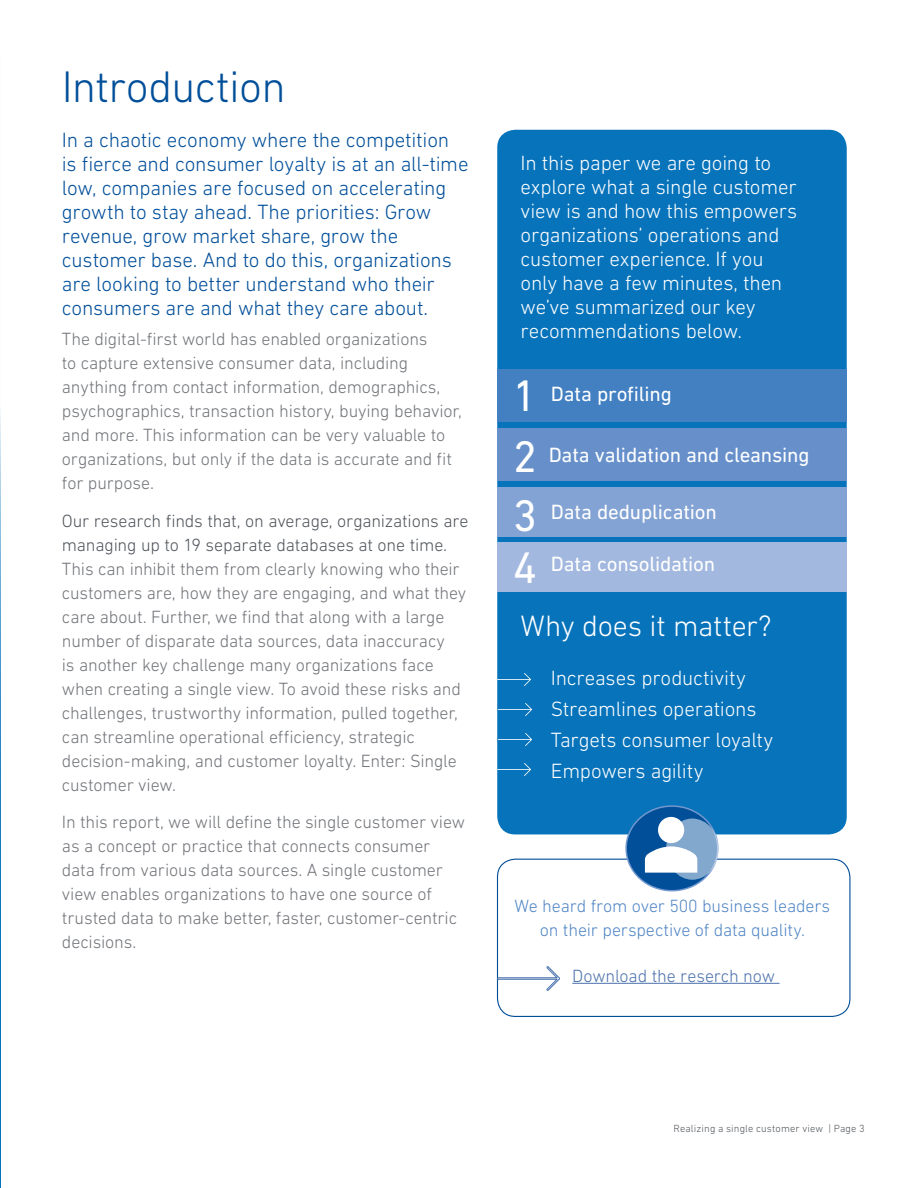
<style>
.page{position:relative;width:918px;height:1188px;background:#fff}
.page>*{position:absolute;margin:0;border:0;box-sizing:border-box;transform-origin:0 0}
.Title_heading_30_34{font:300 45px "DIN Next W1 G";letter-spacing:-.015em;color:#014e99}
.Title_heading_30_30{font:45px "DIN Next W1 G";color:#fff}
.Headline_14_16{font:300 30px "DIN Next W1 G";letter-spacing:-.01em;color:#fff}
.Headline_14_16-2{font:300 21px/24px "DIN Next W1 G";letter-spacing:-.01em;color:#014e99}
.Headline_14_16-3{font:300 21px/24px "DIN Next W1 G";letter-spacing:-.01em;color:#fff}
.Headline_14_16-4{font:21px "DIN Next W1 G";letter-spacing:-.01em;color:#fff}
.Introduction_12_16{font:300 18px/24px "DIN Next W1 G";letter-spacing:-.01em;color:#717479}
.Introduction_12_16-2{font:300 18px/24px "DIN Next W1 G";letter-spacing:-.01em;color:#5186c5;text-align:center}
.Introduction_12_16-3{font:300 18px "DIN Next W1 G";letter-spacing:-.005em;color:#4d72ac}
.Footer_Source_text_7{font:300 10.5px "DIN Next W1 G";letter-spacing:.015em;color:#50555b}
.s1{color:#50555b}
</style>
<div class="page">
<div style="left:497px;top:859px;width:353px;height:158px;border:1px solid #014e99;border-radius:18px"></div>
<svg style="left:497px;top:965px;width:63px;height:27px"></svg>
<hr style="left:572px;top:983px;width:208px;height:1px;background:#4d72ac">
<div style="left:497px;top:130px;width:350px;height:704px;background:#0773bb;border-radius:18px"></div>
<div style="left:497px;top:369px;width:349px;height:52px;background:#4280c2"></div>
<div style="left:497px;top:428px;width:350px;height:53px;background:#6790cb"></div>
<div style="left:497px;top:487px;width:349px;height:49px;background:#83a3d4"></div>
<div style="left:497px;top:543px;width:349px;height:49px;background:#a2b8de"></div>
<div style="left:626px;top:806px;width:92px;height:85px;background:#014e99;border-radius:50%"></div>
<div style="left:625px;top:805px;width:94px;height:86px;border:2px solid #7298cf;border-radius:50%"></div>
<div style="left:658px;top:817px;width:26px;height:26px;background:#fff;border-radius:50%"></div>
<svg style="left:645px;top:846px;width:30px;height:27px"></svg>
<svg style="left:666px;top:819px;width:53px;height:61px;background:#aec7de"></svg>
<hr style="left:0;top:54px;width:1px;height:1134px;background:#0773bb">
<svg style="left:497px;top:673px;width:34px;height:13px"></svg>
<svg style="left:498px;top:703px;width:34px;height:13px"></svg>
<svg style="left:498px;top:733px;width:34px;height:13px"></svg>
<svg style="left:497px;top:763px;width:34px;height:13px"></svg>
<p class="Title_heading_30_34" style="left:62px;top:61px;width:225px">Introduction</p>
<p class="Headline_14_16-2" style="left:62px;top:127px;width:408px">In a chaotic economy where the competition is fierce and consumer loyalty is at an all-time low, companies are focused on accelerating growth to stay ahead. The priorities: Grow revenue, grow market share, grow the customer base. And to do this, organizations are looking to better understand who their consumers are and what they care about.</p>
<p class="Introduction_12_16" style="left:62px;top:327px;width:402px">The digital-first world has enabled organizations<br>to capture extensive consumer data, including anything from contact information, demographics, psychographics, transaction history, buying behavior, and more. This information can be very valuable to organizations, but only if the data is accurate and fit for purpose.</p>
<p class="Introduction_12_16" style="left:62px;top:509px;width:408px"><span class="s1">Our research finds that, on average, organizations are managing up to 19 separate databases at one time.<br></span>This can inhibit them from clearly knowing who their customers are, how they are engaging, and what they care about. Further, we find that along with a large number of disparate data sources, data inaccuracy<br>is another key challenge many organizations face when creating a single view. To avoid these risks and challenges, trustworthy information, pulled together, can streamline operational efficiency, strategic decision-making, and customer loyalty. Enter: Single customer view.</p>
<p class="Introduction_12_16" style="left:62px;top:810px;width:405px">In this report, we will define the single customer view as a concept or practice that connects consumer data from various data sources. A single customer view enables organizations to have one source of trusted data to make better, faster, customer-centric decisions.</p>
<p class="Headline_14_16-3" style="left:521px;top:151px;width:278px">In this paper we are going to explore what a single customer view is and how this empowers organizations’ operations and customer experience. If you only have a few minutes, then we’ve summarized our key recommendations below.</p>
<p class="Title_heading_30_30" style="left:513px;top:369px;width:26px">1</p>
<p class="Title_heading_30_30" style="left:513px;top:431px;width:26px">2</p>
<p class="Title_heading_30_30" style="left:513px;top:490px;width:26px">3</p>
<p class="Title_heading_30_30" style="left:513px;top:542px;width:26px">4</p>
<p class="Headline_14_16-4" style="left:551px;top:382px;width:122px">Data profiling</p>
<p class="Headline_14_16-4" style="left:549px;top:443px;width:262px">Data validation and cleansing</p>
<p class="Headline_14_16-4" style="left:551px;top:500px;width:167px">Data deduplication</p>
<p class="Headline_14_16-4" style="left:551px;top:552px;width:166px">Data consolidation</p>
<p class="Headline_14_16" style="left:521px;top:609px;width:252px">Why does it matter?</p>
<p class="Headline_14_16-3" style="left:551px;top:666px;width:196px">Increases productivity</p>
<p class="Headline_14_16-3" style="left:551px;top:697px;width:207px">Streamlines operations</p>
<p class="Headline_14_16-3" style="left:551px;top:727px;width:224px">Targets consumer loyalty</p>
<p class="Headline_14_16-3" style="left:551px;top:758px;width:154px">Empowers agility</p>
<p class="Introduction_12_16-2" style="left:515px;top:894px;width:317px">We heard from over 500 business leaders on their perspective of data quality.</p>
<p class="Introduction_12_16-3" style="left:572px;top:965px;width:204px">Download the reserch now</p>
<p class="Footer_Source_text_7" style="left:674px;top:1123px;width:193px">Realizing a single customer view | Page 3</p>
</div>
